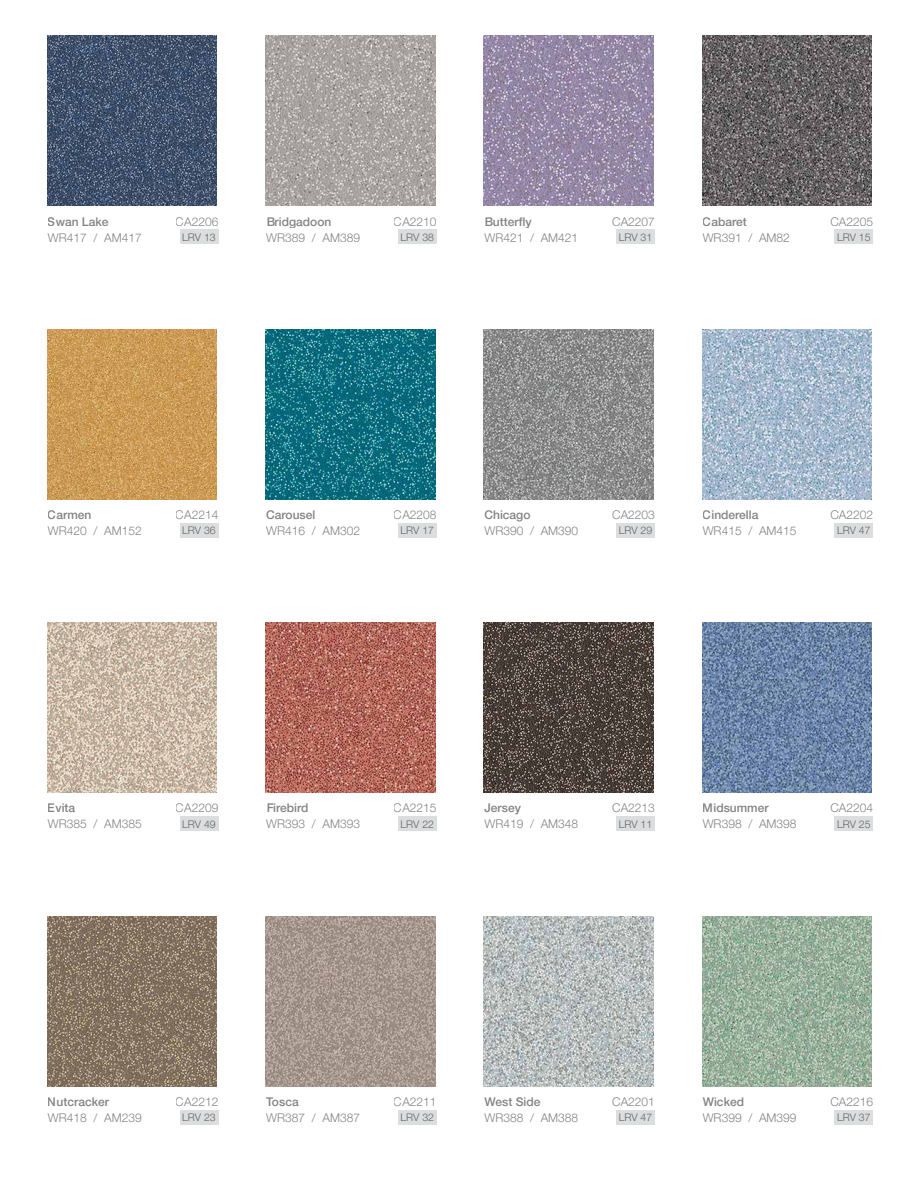
<style>
.page{position:relative;width:918px;height:1188px;background:#fff}
.page>*{position:absolute;margin:0;border:0;box-sizing:border-box;transform-origin:0 0}
.t1{font:300 12px "Helvetica Neue LT Pro";color:#636466}
.t2{font:500 12px "Helvetica Neue LT Pro";color:#636466}
.t3{font:300 10.5px "Helvetica Neue LT Pro";color:#636466}
</style>
<div class="page">
<img style="left:47px;top:36px;width:170px;height:170px">
<div style="left:180px;top:230px;width:38px;height:14px;background:#dcddde"></div>
<img style="left:47px;top:329px;width:170px;height:170px">
<div style="left:180px;top:523px;width:38px;height:14px;background:#dcddde"></div>
<img style="left:47px;top:623px;width:170px;height:170px">
<div style="left:180px;top:817px;width:38px;height:14px;background:#dcddde"></div>
<img style="left:47px;top:916px;width:170px;height:170px">
<div style="left:180px;top:1110px;width:38px;height:14px;background:#dcddde"></div>
<img style="left:266px;top:36px;width:169px;height:170px">
<div style="left:398px;top:230px;width:39px;height:14px;background:#dcddde"></div>
<img style="left:266px;top:329px;width:169px;height:170px">
<div style="left:398px;top:523px;width:39px;height:14px;background:#dcddde"></div>
<img style="left:266px;top:623px;width:169px;height:170px">
<div style="left:398px;top:817px;width:39px;height:14px;background:#dcddde"></div>
<img style="left:266px;top:916px;width:169px;height:170px">
<div style="left:398px;top:1110px;width:39px;height:14px;background:#dcddde"></div>
<img style="left:484px;top:36px;width:169px;height:170px">
<div style="left:616px;top:230px;width:39px;height:14px;background:#dcddde"></div>
<img style="left:484px;top:329px;width:169px;height:170px">
<div style="left:616px;top:523px;width:39px;height:14px;background:#dcddde"></div>
<img style="left:484px;top:623px;width:169px;height:170px">
<div style="left:616px;top:817px;width:39px;height:14px;background:#dcddde"></div>
<img style="left:484px;top:916px;width:169px;height:170px">
<div style="left:616px;top:1110px;width:39px;height:14px;background:#dcddde"></div>
<img style="left:702px;top:36px;width:170px;height:170px">
<div style="left:834px;top:230px;width:39px;height:14px;background:#dcddde"></div>
<img style="left:702px;top:329px;width:170px;height:170px">
<div style="left:834px;top:523px;width:39px;height:14px;background:#dcddde"></div>
<img style="left:702px;top:623px;width:170px;height:170px">
<div style="left:834px;top:817px;width:39px;height:14px;background:#dcddde"></div>
<img style="left:702px;top:916px;width:170px;height:170px">
<div style="left:834px;top:1110px;width:39px;height:14px;background:#dcddde"></div>
<p class="t2" style="left:48px;top:214px;width:62px">Swan Lake</p>
<p class="t1" style="left:48px;top:230px;width:95px">WR417 / AM417</p>
<p class="t3" style="left:182px;top:230px;width:35px">LRV 13</p>
<p class="t1" style="left:176px;top:214px;width:44px">CA2206</p>
<p class="t1" style="left:394px;top:214px;width:44px">CA2210</p>
<p class="t2" style="left:266px;top:214px;width:67px">Bridgadoon</p>
<p class="t1" style="left:266px;top:230px;width:95px">WR389 / AM389</p>
<p class="t3" style="left:401px;top:230px;width:35px">LRV 38</p>
<p class="t1" style="left:612px;top:214px;width:44px">CA2207</p>
<p class="t2" style="left:484px;top:214px;width:49px">Butterfly</p>
<p class="t1" style="left:484px;top:230px;width:95px">WR421 / AM421</p>
<p class="t3" style="left:619px;top:230px;width:35px">LRV 31</p>
<p class="t2" style="left:703px;top:214px;width:46px">Cabaret</p>
<p class="t1" style="left:703px;top:230px;width:89px">WR391 / AM82</p>
<p class="t3" style="left:837px;top:230px;width:35px">LRV 15</p>
<p class="t1" style="left:831px;top:214px;width:44px">CA2205</p>
<p class="t2" style="left:48px;top:508px;width:45px">Carmen</p>
<p class="t1" style="left:48px;top:523px;width:95px">WR420 / AM152</p>
<p class="t3" style="left:182px;top:524px;width:35px">LRV 36</p>
<p class="t1" style="left:176px;top:507px;width:44px">CA2214</p>
<p class="t2" style="left:266px;top:508px;width:51px">Carousel</p>
<p class="t1" style="left:266px;top:523px;width:95px">WR416 / AM302</p>
<p class="t3" style="left:401px;top:524px;width:35px">LRV 17</p>
<p class="t1" style="left:394px;top:507px;width:44px">CA2208</p>
<p class="t2" style="left:484px;top:508px;width:48px">Chicago</p>
<p class="t1" style="left:484px;top:523px;width:95px">WR390 / AM390</p>
<p class="t3" style="left:619px;top:524px;width:35px">LRV 29</p>
<p class="t1" style="left:612px;top:507px;width:44px">CA2203</p>
<p class="t2" style="left:703px;top:508px;width:57px">Cinderella</p>
<p class="t1" style="left:703px;top:523px;width:95px">WR415 / AM415</p>
<p class="t3" style="left:837px;top:524px;width:35px">LRV 47</p>
<p class="t1" style="left:831px;top:507px;width:44px">CA2202</p>
<p class="t1" style="left:176px;top:801px;width:44px">CA2209</p>
<p class="t2" style="left:48px;top:801px;width:29px">Evita</p>
<p class="t1" style="left:48px;top:817px;width:95px">WR385 / AM385</p>
<p class="t3" style="left:182px;top:817px;width:35px">LRV 49</p>
<p class="t1" style="left:394px;top:801px;width:44px">CA2215</p>
<p class="t2" style="left:266px;top:801px;width:44px">Firebird</p>
<p class="t1" style="left:266px;top:817px;width:95px">WR393 / AM393</p>
<p class="t3" style="left:401px;top:817px;width:35px">LRV 22</p>
<p class="t1" style="left:612px;top:801px;width:44px">CA2213</p>
<p class="t2" style="left:484px;top:801px;width:38px">Jersey</p>
<p class="t1" style="left:484px;top:817px;width:95px">WR419 / AM348</p>
<p class="t3" style="left:619px;top:817px;width:35px">LRV 11</p>
<p class="t1" style="left:831px;top:801px;width:44px">CA2204</p>
<p class="t2" style="left:703px;top:801px;width:67px">Midsummer</p>
<p class="t1" style="left:703px;top:817px;width:95px">WR398 / AM398</p>
<p class="t3" style="left:837px;top:817px;width:35px">LRV 25</p>
<p class="t1" style="left:176px;top:1094px;width:44px">CA2212</p>
<p class="t2" style="left:48px;top:1094px;width:63px">Nutcracker</p>
<p class="t1" style="left:48px;top:1110px;width:95px">WR418 / AM239</p>
<p class="t3" style="left:182px;top:1111px;width:35px">LRV 23</p>
<p class="t1" style="left:394px;top:1094px;width:44px">CA2211</p>
<p class="t2" style="left:266px;top:1094px;width:34px">Tosca</p>
<p class="t1" style="left:266px;top:1110px;width:95px">WR387 / AM387</p>
<p class="t3" style="left:401px;top:1111px;width:35px">LRV 32</p>
<p class="t2" style="left:484px;top:1094px;width:58px">West Side</p>
<p class="t1" style="left:484px;top:1110px;width:95px">WR388 / AM388</p>
<p class="t3" style="left:619px;top:1111px;width:35px">LRV 47</p>
<p class="t1" style="left:612px;top:1094px;width:44px">CA2201</p>
<p class="t1" style="left:831px;top:1094px;width:44px">CA2216</p>
<p class="t2" style="left:703px;top:1094px;width:43px">Wicked</p>
<p class="t1" style="left:703px;top:1110px;width:95px">WR399 / AM399</p>
<p class="t3" style="left:837px;top:1111px;width:35px">LRV 37</p>
</div>
